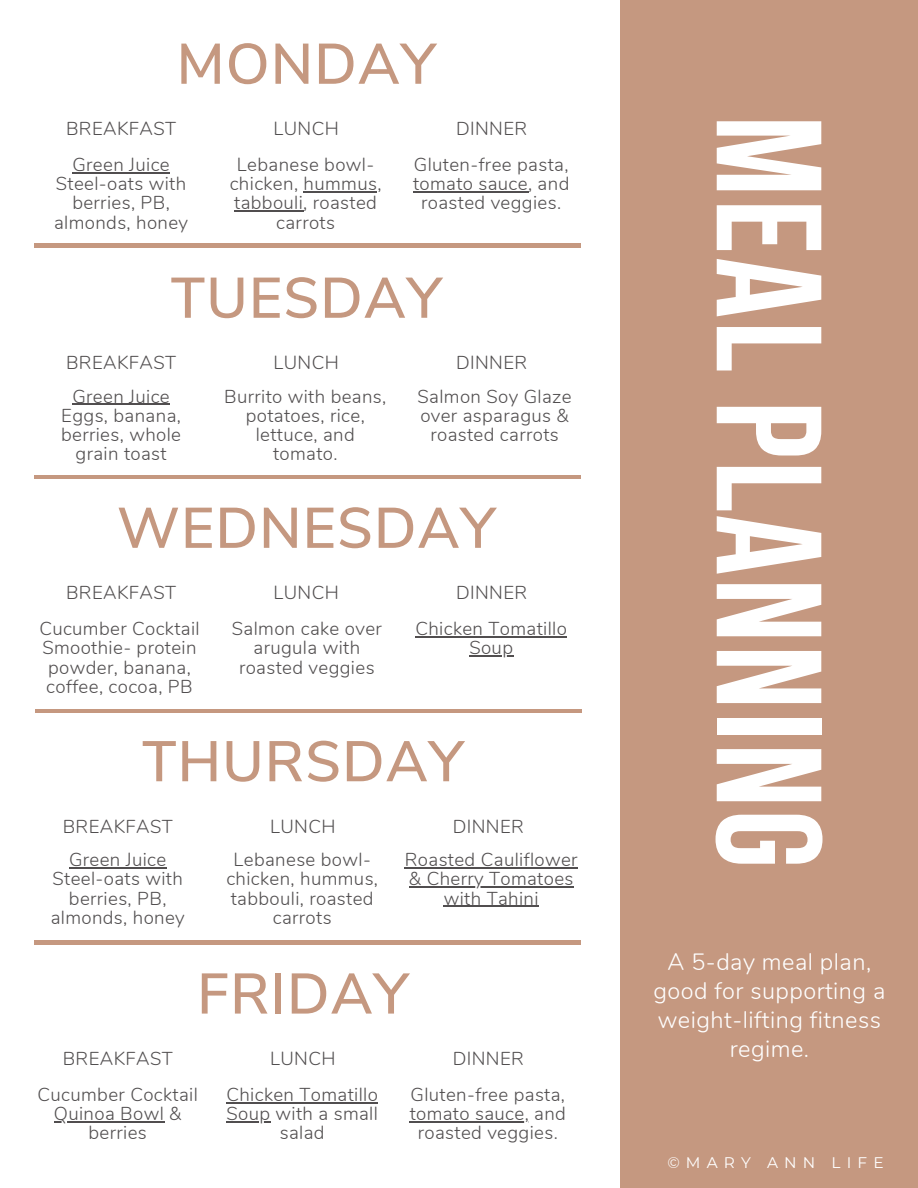
<style>
.page{position:relative;width:918px;height:1188px;background:#c59880}
.page>*{position:absolute;margin:0;border:0;box-sizing:border-box;transform-origin:0 0}
.t1{font:700 149.4px "Bebas Neue";letter-spacing:.02em;color:#fff}
.t2{font:600 57px "Nunito Sans";letter-spacing:.02em;color:#c59880}
.t3{font:300 23.55px/29.2px "Nunito";letter-spacing:.02em;color:#fff;text-align:center}
.t4{font:300 18.75px/19.2px "Nunito";letter-spacing:.02em;color:#514e4f;text-align:center}
.t5{font:15.3px "Montserrat";letter-spacing:.4em;color:#fff}
</style>
<div class="page">
<div style="left:0;top:0;width:620px;height:1188px;background:#fff"></div>
<hr style="left:72px;top:172px;width:98px;height:1px;background:#514e4f">
<hr style="left:304px;top:191px;width:73px;height:2px;background:#514e4f">
<hr style="left:234px;top:211px;width:69px;height:1px;background:#514e4f">
<hr style="left:413px;top:191px;width:115px;height:2px;background:#514e4f">
<hr style="left:415px;top:636px;width:152px;height:2px;background:#514e4f">
<hr style="left:469px;top:656px;width:44px;height:1px;background:#514e4f">
<hr style="left:54px;top:1121px;width:110px;height:1px;background:#514e4f">
<hr style="left:226px;top:1102px;width:152px;height:1px;background:#514e4f">
<hr style="left:226px;top:1121px;width:44px;height:1px;background:#514e4f">
<hr style="left:410px;top:1121px;width:119px;height:1px;background:#514e4f">
<hr style="left:72px;top:404px;width:98px;height:1px;background:#514e4f">
<hr style="left:69px;top:867px;width:98px;height:2px;background:#514e4f">
<hr style="left:405px;top:867px;width:173px;height:2px;background:#514e4f">
<hr style="left:409px;top:887px;width:165px;height:1px;background:#514e4f">
<hr style="left:444px;top:906px;width:95px;height:1px;background:#514e4f">
<hr style="left:34px;top:244px;width:547px;height:3px;background:#c59880">
<hr style="left:34px;top:475px;width:546px;height:4px;background:#c59880">
<hr style="left:35px;top:709px;width:547px;height:3px;background:#c59880">
<hr style="left:35px;top:941px;width:546px;height:3px;background:#c59880">
<p class="t2" style="left:177px;top:26px;width:261px">MONDAY</p>
<p class="t4" style="left:66px;top:119px;width:112px">BREAKFAST</p>
<p class="t4" style="left:72px;top:155px;width:99px">Green Juice</p>
<p class="t4" style="left:54px;top:175px;width:136px">Steel-oats with berries, PB, almonds, honey</p>
<p class="t4" style="left:273px;top:119px;width:67px">LUNCH</p>
<p class="t4" style="left:230px;top:155px;width:153px">Lebanese bowl&shy;chicken, hummus, tabbouli, roasted carrots</p>
<p class="t4" style="left:456px;top:119px;width:73px">DINNER</p>
<p class="t4" style="left:413px;top:155px;width:158px">Gluten-free pasta, tomato sauce, and roasted veggies.</p>
<p class="t2" style="left:171px;top:260px;width:273px">TUESDAY</p>
<p class="t4" style="left:66px;top:353px;width:112px">BREAKFAST</p>
<p class="t4" style="left:72px;top:387px;width:99px">Green Juice</p>
<p class="t4" style="left:61px;top:406px;width:121px">Eggs, banana, berries, whole grain toast</p>
<p class="t4" style="left:273px;top:353px;width:67px">LUNCH</p>
<p class="t4" style="left:224px;top:387px;width:164px">Burrito with beans, potatoes, rice, lettuce, and tomato.</p>
<p class="t4" style="left:456px;top:353px;width:73px">DINNER</p>
<p class="t4" style="left:417px;top:387px;width:156px">Salmon Soy Glaze over asparagus &amp; roasted carrots</p>
<p class="t2" style="left:117px;top:490px;width:380px">WEDNESDAY</p>
<p class="t4" style="left:66px;top:584px;width:112px">BREAKFAST</p>
<p class="t4" style="left:39px;top:620px;width:162px">Cucumber Cocktail</p>
<p class="t4" style="left:42px;top:639px;width:156px;text-align:left">Smoothie- protein powder, banana, coffee, cocoa, PB</p>
<p class="t4" style="left:273px;top:584px;width:67px">LUNCH</p>
<p class="t4" style="left:232px;top:620px;width:152px">Salmon cake over arugula with roasted veggies</p>
<p class="t4" style="left:456px;top:584px;width:73px">DINNER</p>
<p class="t4" style="left:415px;top:620px;width:153px">Chicken Tomatillo<br>Soup</p>
<p class="t2" style="left:142px;top:724px;width:323px">THURSDAY</p>
<p class="t4" style="left:63px;top:817px;width:112px">BREAKFAST</p>
<p class="t4" style="left:69px;top:851px;width:99px">Green Juice</p>
<p class="t4" style="left:51px;top:870px;width:136px">Steel-oats with berries, PB, almonds, honey</p>
<p class="t4" style="left:270px;top:817px;width:67px">LUNCH</p>
<p class="t4" style="left:226px;top:851px;width:153px">Lebanese bowl&shy;chicken, hummus, tabbouli, roasted carrots</p>
<p class="t4" style="left:453px;top:817px;width:73px">DINNER</p>
<p class="t4" style="left:405px;top:851px;width:174px">Roasted Cauliflower &amp; Cherry Tomatoes with Tahini</p>
<p class="t2" style="left:197px;top:956px;width:213px">FRIDAY</p>
<p class="t4" style="left:63px;top:1049px;width:112px">BREAKFAST</p>
<p class="t4" style="left:38px;top:1085px;width:162px">Cucumber Cocktail</p>
<p class="t4" style="left:54px;top:1104px;width:129px">Quinoa Bowl &amp; berries</p>
<p class="t4" style="left:270px;top:1049px;width:67px">LUNCH</p>
<p class="t4" style="left:226px;top:1085px;width:153px">Chicken Tomatillo<br>Soup with a small salad</p>
<p class="t4" style="left:453px;top:1049px;width:73px">DINNER</p>
<p class="t4" style="left:410px;top:1085px;width:158px">Gluten-free pasta, tomato sauce, and roasted veggies.</p>
<p class="t1" style="left:829px;top:115px;width:754px;rotate:90deg">MEAL PLANNING</p>
<p class="t3" style="left:653px;top:947px;width:233px">A 5-day meal plan, good for supporting a weight-lifting fitness regime.</p>
<p class="t5" style="left:667px;top:1153px;width:218px">©MARY ANN LIFE</p>
</div>
